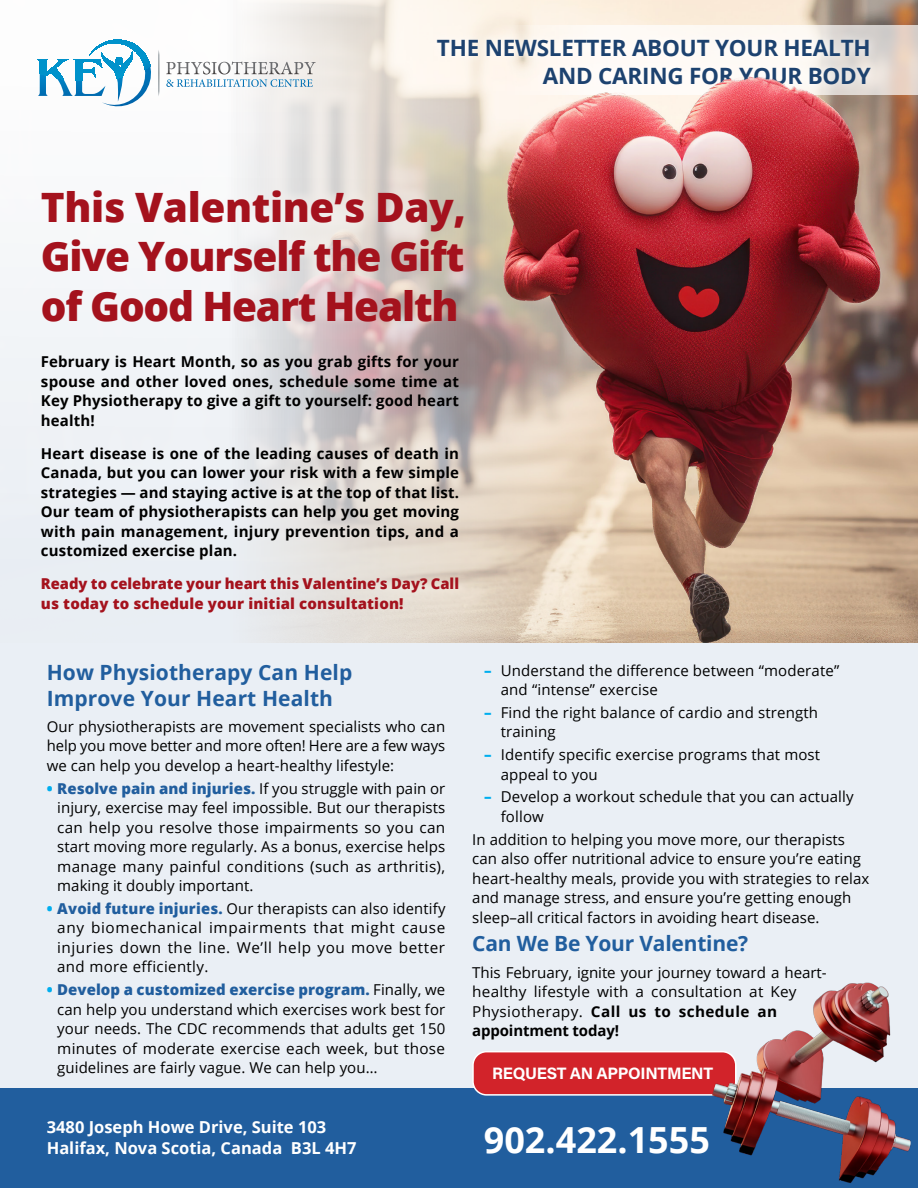
<style>
.page{position:relative;width:918px;height:1188px;background:#eaeff5}
.page>*{position:absolute;margin:0;border:0;box-sizing:border-box;transform-origin:0 0}
.t1{font:800 40.5px/49.5px "Open Sans";letter-spacing:-.03em;color:#a4121d;text-align:justify}
.t2{font:700 36px "Open Sans";color:#fff}
.t3{font:700 22.5px/27.9px "Open Sans";letter-spacing:-.01em;color:#1d426f;text-align:right}
.t4{font:700 21px/25.5px "Open Sans";letter-spacing:.005em;color:#215e9e}
.t5{font:700 16.5px/21px "Open Sans";color:#fff}
.t6{font:700 16.5px "Acumin Pro";letter-spacing:-.02em;color:#fff}
.t7{font:15px/19.5px "Open Sans";letter-spacing:.005em;color:#000}
.t8{font:700 15px/19.5px "Open Sans";letter-spacing:.01em;color:#000;text-align:justify}
.t9{font:800 15px/19.5px "Open Sans";color:#a4121d}
.s1{font-weight:800;color:#00aeef}
.s2{font-weight:800;color:#215e9e}
.s3{font-weight:700}
</style>
<div class="page">
<img style="left:0;top:0;width:918px;height:643px">
<div style="left:0;top:1089px;width:918px;height:99px;background:#215e9e"></div>
<hr style="left:158px;top:50px;width:1px;height:46px;background:#43525a;border-radius:50%">
<svg style="left:205px;top:62px;width:108px;height:25px"></svg>
<svg style="left:38px;top:39px;width:117px;height:71px;background:#bddfee"></svg>
<div style="left:473px;top:1052px;width:263px;height:43px;background:#d2232a;border-radius:14px"></div>
<div style="left:472px;top:1051px;width:265px;height:45px;border:2px solid #fff;border-radius:14px"></div>
<svg style="left:347px;top:25px;width:571px;height:69px;background:#eee5dd"></svg>
<svg style="left:428px;top:30px;width:451px;height:63px;background:#f9f1ec"></svg>
<img style="left:712px;top:982px;width:206px;height:201px">
<h3 class="t3" style="left:437px;top:33px;width:435px">THE NEWSLETTER ABOUT YOUR HEALTH<br>AND CARING FOR YOUR BODY</h3>
<h1 class="t1" style="left:41px;top:180px;width:427px">This Valentine’s Day, Give Yourself the Gift of Good Heart Health</h1>
<p class="t8" style="left:41px;top:352px;width:420px">February is Heart Month, so as you grab gifts for your spouse and other loved ones, schedule some time at Key Physiotherapy to give a gift to yourself: good heart health!</p>
<p class="t8" style="left:41px;top:443px;width:420px">Heart disease is one of the leading causes of death in Canada, but you can lower your risk with a few simple strategies — and staying active is at the top of that list.<br>Our team of physiotherapists can help you get moving with pain management, injury prevention tips, and a customized exercise plan.</p>
<p class="t9" style="left:41px;top:573px;width:420px">Ready to celebrate your heart this Valentine’s Day? Call us today to schedule your initial consultation!</p>
<h3 class="t4" style="left:47px;top:659px;width:307px">How Physiotherapy Can Help<br>Improve Your Heart Health</h3>
<p class="t7" style="left:47px;top:716px;width:400px;text-align:justify">Our physiotherapists are movement specialists who can help you move better and more often! Here are a few ways we can help you develop a heart-healthy lifestyle:</p>
<p class="t7" style="left:57px;top:778px;width:390px;text-align:justify;text-indent:-10px"><span class="s1">•</span> <span class="s2">Resolve pain and injuries.</span> If you struggle with pain or injury, exercise may feel impossible. But our therapists can help you resolve those impairments so you can start moving more regularly. As a bonus, exercise helps manage many painful conditions (such as arthritis), making it doubly important.</p>
<p class="t7" style="left:57px;top:898px;width:390px;text-align:justify;text-indent:-10px"><span class="s1">•</span> <span class="s2">Avoid future injuries.</span> Our therapists can also identify any biomechanical impairments that might cause injuries down the line. We’ll help you move better and more efficiently.</p>
<p class="t7" style="left:57px;top:980px;width:390px;text-align:justify;text-indent:-10px"><span class="s1">•</span> <span class="s2">Develop a customized exercise program.</span> Finally, we can help you understand which exercises work best for your needs. The CDC recommends that adults get 150 minutes of moderate exercise each week, but those guidelines are fairly vague. We can help you…</p>
<p class="t7" style="left:501px;top:660px;width:340px;text-indent:-16px"><span class="s1">–</span> Understand the difference between “moderate” and “intense” exercise</p>
<p class="t7" style="left:501px;top:702px;width:319px;text-indent:-16px"><span class="s1">–</span> Find the right balance of cardio and strength training</p>
<p class="t7" style="left:501px;top:744px;width:321px;text-indent:-16px"><span class="s1">–</span> Identify specific exercise programs that most appeal to you</p>
<p class="t7" style="left:501px;top:787px;width:354px;text-indent:-16px"><span class="s1">–</span> Develop a workout schedule that you can actually follow</p>
<p class="t7" style="left:472px;top:829px;width:399px">In addition to helping you move more, our therapists can also offer nutritional advice to ensure you’re eating heart-healthy meals, provide you with strategies to relax and manage stress, and ensure you’re getting enough sleep–all critical factors in avoiding heart disease.</p>
<h3 class="t4" style="left:472px;top:930px;width:278px">Can We Be Your Valentine?</h3>
<p class="t7" style="left:472px;top:962px;width:356px">This February, ignite your journey toward a heart&shy;healthy lifestyle with a consultation at Key Physiotherapy. <span class="s3">Call us to schedule an appointment today!</span></p>
<p class="t6" style="left:492px;top:1062px;width:223px">REQUEST AN APPOINTMENT</p>
<p class="t5" style="left:47px;top:1116px;width:311px">3480 Joseph Howe Drive, Suite 103<br>Halifax, Nova Scotia, Canada B3L 4H7</p>
<h2 class="t2" style="left:484px;top:1115px;width:228px">902.422.1555</h2>
</div>
